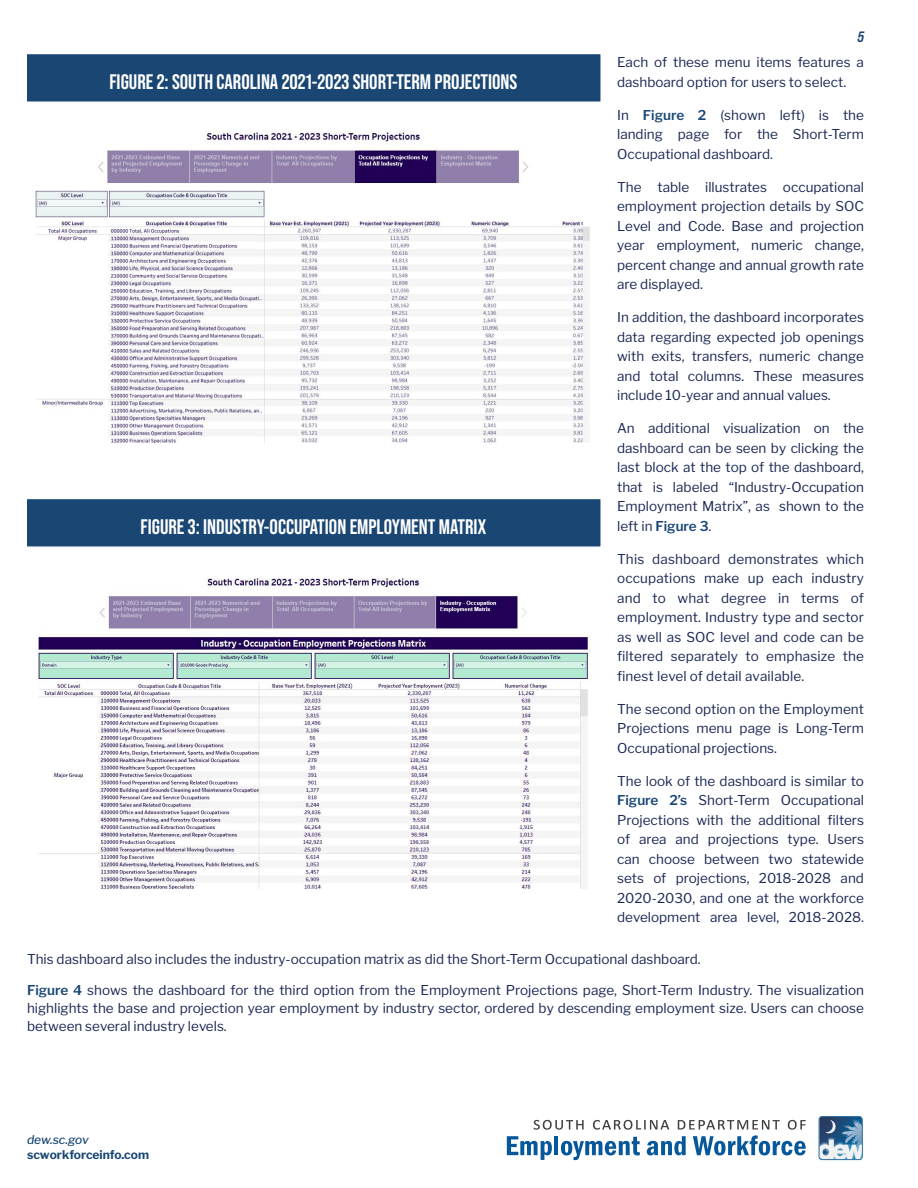
<style>
.page{position:relative;width:918px;height:1188px;background:#fff}
.page>*{position:absolute;margin:0;border:0;box-sizing:border-box;transform-origin:0 0}
.t1{font:700 21px "Bebas Neue Pro";color:#fff}
.t2{font:15px "Bebas Neue Pro Sm E Bd It";color:#184674}
.Copy{font:13.5px/19.5px "Libre Franklin";color:#1b2754;text-align:justify}
.t3{font:700 12px "Libre Franklin";color:#184674}
.t4{font:italic 500 12px "Libre Franklin";color:#184674}
.s1{font-weight:600;color:#184674}
</style>
<div class="page">
<svg style="left:819px;top:1116px;width:44px;height:44px"></svg>
<svg style="left:507px;top:1120px;width:299px;height:40px"></svg>
<img style="left:38px;top:578px;width:551px;height:310px">
<img style="left:35px;top:132px;width:555px;height:310px">
<div style="left:27px;top:55px;width:573px;height:47px;background:#1a4674"></div>
<hr style="left:27px;top:54px;width:573px;height:2px;background:#184674">
<hr style="left:27px;top:101px;width:573px;height:2px;background:#fff">
<div style="left:27px;top:500px;width:573px;height:47px;background:#1a4674"></div>
<hr style="left:27px;top:499px;width:573px;height:2px;background:#184674">
<hr style="left:27px;top:546px;width:573px;height:2px;background:#fff">
<p class="t1" style="left:109px;top:70px;width:409px">FIGURE 2: SOUTH CAROLINA 2021-2023 SHORT-TERM PROJECTIONS</p>
<p class="t1" style="left:141px;top:515px;width:347px">FIGURE 3: INDUSTRY-OCCUPATION EMPLOYMENT MATRIX</p>
<p class="t2" style="left:857px;top:28px;width:8px">5</p>
<p class="Copy" style="left:617px;top:52px;width:248px">Each of these menu items features a dashboard option for users to select.</p>
<p class="Copy" style="left:617px;top:105px;width:248px">In <span class="s1">Figure 2</span> (shown left) is the landing page for the Short-Term Occupational dashboard.</p>
<p class="Copy" style="left:617px;top:177px;width:248px">The table illustrates occupational employment projection details by SOC Level and Code. Base and projection year employment, numeric change, percent change and annual growth rate are displayed.</p>
<p class="Copy" style="left:617px;top:307px;width:248px">In addition, the dashboard incorporates data regarding expected job openings with exits, transfers, numeric change and total columns. These measures include 10-year and annual values.</p>
<p class="Copy" style="left:617px;top:418px;width:248px">An additional visualization on the dashboard can be seen by clicking the last block at the top of the dashboard, that is labeled “Industry-Occupation Employment Matrix”, as shown to the left in <span class="s1">Figure 3</span>.</p>
<p class="Copy" style="left:617px;top:549px;width:248px">This dashboard demonstrates which occupations make up each industry and to what degree in terms of employment. Industry type and sector as well as SOC level and code can be filtered separately to emphasize the finest level of detail available.</p>
<p class="Copy" style="left:617px;top:699px;width:248px">The second option on the Employment Projections menu page is Long-Term Occupational projections.</p>
<p class="Copy" style="left:617px;top:771px;width:248px">The look of the dashboard is similar to <span class="s1">Figure 2’s</span> Short-Term Occupational Projections with the additional filters of area and projections type. Users can choose between two statewide sets of projections, 2018-2028 and 2020-2030, and one at the workforce development area level, 2018-2028.</p>
<p class="Copy" style="left:27px;top:949px;width:674px">This dashboard also includes the industry-occupation matrix as did the Short-Term Occupational dashboard.</p>
<p class="Copy" style="left:27px;top:981px;width:839px;line-height:18px"><span class="s1">Figure 4</span> shows the dashboard for the third option from the Employment Projections page, Short-Term Industry. The visualization highlights the base and projection year employment by industry sector, ordered by descending employment size. Users can choose between several industry levels.</p>
<p class="t4" style="left:27px;top:1133px;width:63px">dew.sc.gov</p>
<p class="t3" style="left:27px;top:1148px;width:124px">scworkforceinfo.com</p>
</div>
